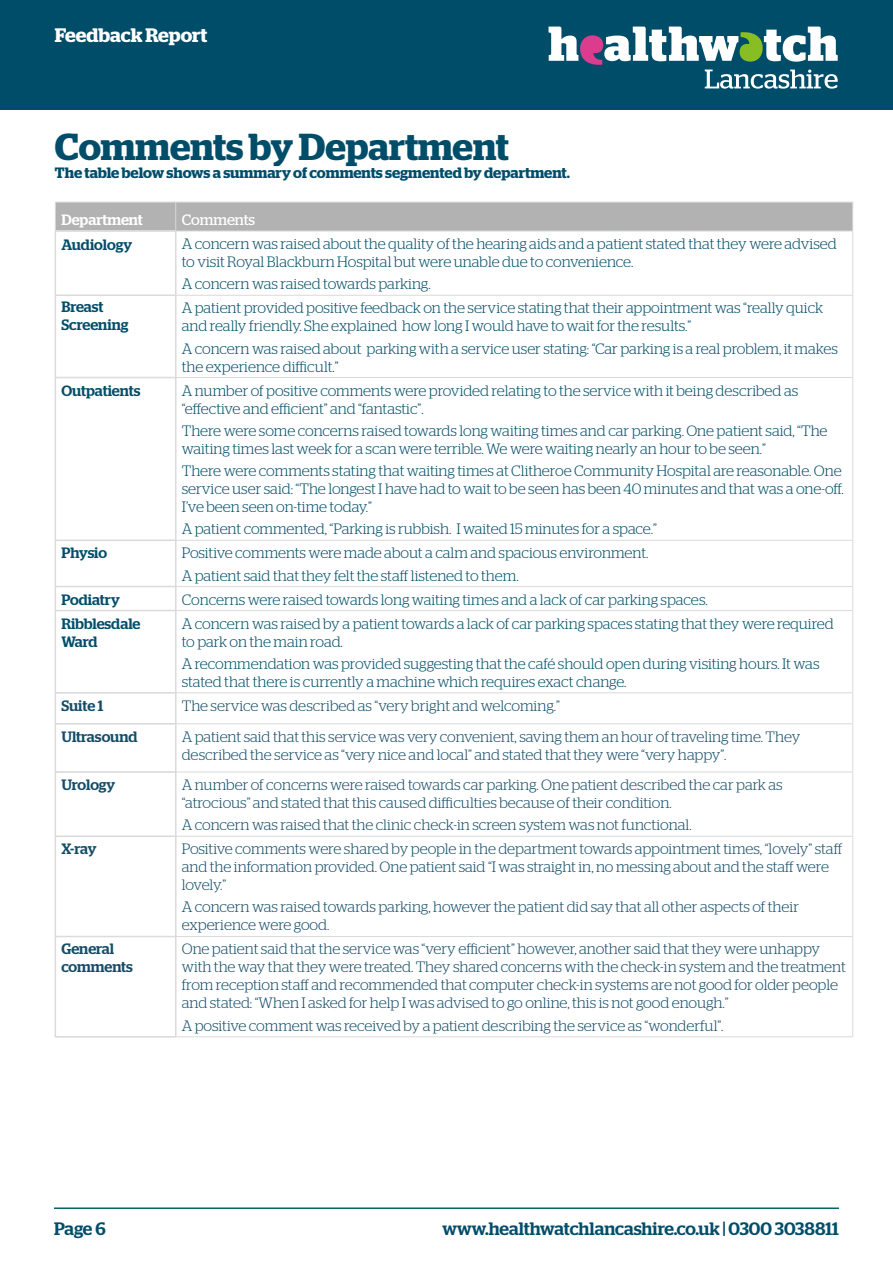
<style>
.page{position:relative;width:893px;height:1263px;background:#fff}
.page>*{position:absolute;margin:0;border:0;box-sizing:border-box;transform-origin:0 0}
.t1{font:600 37.5px "Stag";color:#004d6a}
.t2{font:600 19.5px "Stag";letter-spacing:-.005em;color:#fff}
.t3{font:500 18px "Stag";color:#004d6a}
.t4{font:300 15px/18px "Stag";color:#024d68}
.t5{font:300 15px/18px "Stag";color:#144c67}
.t6{font:500 15px/18px "Stag";color:#024d68}
.t7{font:600 15px "Stag";color:#004d6a}
.t8{font:500 15px/18px "Stag";letter-spacing:-.005em;color:#144c67}
.t9{font:500 15px "Stag";color:#fff}
.t10{font:15px "Stag";color:#fff}
</style>
<div class="page">
<div style="left:0;top:0;width:893px;height:110px;background:#004d6a"></div>
<svg style="left:549px;top:27px;width:289px;height:62px"></svg>
<hr style="left:54px;top:1207px;width:785px;height:2px;background:#066">
<div style="left:55px;top:202px;width:798px;height:29px;background:#b3b2b2"></div>
<hr style="left:175px;top:231px;width:678px;height:1px;background:#dadada">
<hr style="left:852px;top:231px;width:1px;height:64px;background:#dadada">
<hr style="left:176px;top:295px;width:677px;height:1px;background:#dadada">
<hr style="left:852px;top:296px;width:1px;height:81px;background:#dadada">
<hr style="left:176px;top:377px;width:677px;height:1px;background:#dadada">
<hr style="left:852px;top:378px;width:1px;height:162px;background:#dadada">
<hr style="left:176px;top:540px;width:677px;height:1px;background:#dadada">
<hr style="left:852px;top:541px;width:1px;height:45px;background:#dadada">
<hr style="left:176px;top:586px;width:677px;height:1px;background:#dadada">
<svg style="left:852px;top:587px;width:1px;height:23px"></svg>
<hr style="left:176px;top:610px;width:677px;height:1px;background:#dadada">
<hr style="left:852px;top:611px;width:1px;height:81px;background:#dadada">
<hr style="left:176px;top:692px;width:677px;height:1px;background:#dadada">
<hr style="left:852px;top:693px;width:1px;height:30px;background:#dadada">
<hr style="left:176px;top:723px;width:677px;height:1px;background:#dadada">
<hr style="left:852px;top:724px;width:1px;height:48px;background:#dadada">
<hr style="left:176px;top:772px;width:677px;height:1px;background:#dadada">
<hr style="left:852px;top:772px;width:1px;height:64px;background:#dadada">
<hr style="left:176px;top:836px;width:677px;height:1px;background:#dadada">
<hr style="left:852px;top:837px;width:1px;height:99px;background:#dadada">
<hr style="left:176px;top:936px;width:677px;height:1px;background:#dadada">
<hr style="left:852px;top:937px;width:1px;height:99px;background:#dadada">
<hr style="left:176px;top:1036px;width:677px;height:1px;background:#dadada">
<hr style="left:55px;top:230px;width:121px;height:1px;background:#dadada">
<hr style="left:55px;top:231px;width:121px;height:1px;background:#dadada">
<hr style="left:55px;top:231px;width:1px;height:64px;background:#dadada">
<hr style="left:175px;top:231px;width:1px;height:64px;background:#dadada">
<hr style="left:176px;top:231px;width:1px;height:64px;background:#dadada">
<hr style="left:55px;top:295px;width:121px;height:1px;background:#dadada">
<hr style="left:55px;top:296px;width:1px;height:81px;background:#dadada">
<hr style="left:175px;top:296px;width:1px;height:81px;background:#dadada">
<hr style="left:176px;top:295px;width:1px;height:82px;background:#dadada">
<hr style="left:175px;top:377px;width:1px;height:163px;background:#dadada">
<hr style="left:176px;top:377px;width:1px;height:163px;background:#dadada">
<hr style="left:175px;top:540px;width:1px;height:46px;background:#dadada">
<hr style="left:176px;top:540px;width:1px;height:46px;background:#dadada">
<svg style="left:175px;top:586px;width:2px;height:24px"></svg>
<hr style="left:175px;top:610px;width:1px;height:83px;background:#dadada">
<hr style="left:176px;top:610px;width:1px;height:83px;background:#dadada">
<hr style="left:175px;top:693px;width:1px;height:31px;background:#dadada">
<hr style="left:176px;top:693px;width:1px;height:31px;background:#dadada">
<hr style="left:175px;top:724px;width:1px;height:48px;background:#dadada">
<hr style="left:176px;top:724px;width:1px;height:48px;background:#dadada">
<hr style="left:175px;top:772px;width:1px;height:64px;background:#dadada">
<hr style="left:176px;top:772px;width:1px;height:64px;background:#dadada">
<hr style="left:175px;top:836px;width:1px;height:100px;background:#dadada">
<hr style="left:176px;top:836px;width:1px;height:100px;background:#dadada">
<hr style="left:175px;top:936px;width:1px;height:100px;background:#dadada">
<hr style="left:176px;top:936px;width:1px;height:100px;background:#dadada">
<hr style="left:55px;top:377px;width:120px;height:1px;background:#dadada">
<hr style="left:55px;top:378px;width:1px;height:162px;background:#dadada">
<hr style="left:55px;top:540px;width:120px;height:1px;background:#dadada">
<hr style="left:55px;top:541px;width:1px;height:45px;background:#dadada">
<hr style="left:55px;top:586px;width:120px;height:1px;background:#dadada">
<svg style="left:55px;top:587px;width:1px;height:23px"></svg>
<hr style="left:55px;top:610px;width:120px;height:1px;background:#dadada">
<hr style="left:55px;top:611px;width:1px;height:81px;background:#dadada">
<hr style="left:55px;top:692px;width:120px;height:1px;background:#dadada">
<hr style="left:55px;top:693px;width:120px;height:1px;background:#dadada">
<hr style="left:55px;top:693px;width:1px;height:30px;background:#dadada">
<hr style="left:55px;top:723px;width:120px;height:1px;background:#dadada">
<hr style="left:55px;top:724px;width:120px;height:1px;background:#dadada">
<hr style="left:55px;top:724px;width:1px;height:48px;background:#dadada">
<hr style="left:55px;top:771px;width:120px;height:1px;background:#dadada">
<hr style="left:55px;top:772px;width:120px;height:1px;background:#dadada">
<hr style="left:55px;top:772px;width:1px;height:64px;background:#dadada">
<hr style="left:55px;top:836px;width:120px;height:1px;background:#dadada">
<hr style="left:55px;top:837px;width:1px;height:99px;background:#dadada">
<hr style="left:55px;top:936px;width:120px;height:1px;background:#dadada">
<hr style="left:55px;top:937px;width:1px;height:99px;background:#dadada">
<hr style="left:55px;top:1036px;width:121px;height:1px;background:#dadada">
<hr style="left:55px;top:1037px;width:121px;height:1px;background:#dadada">
<h2 class="t2" style="left:55px;top:23px;width:154px">Feedback Report</h2>
<h1 class="t1" style="left:55px;top:124px;width:455px">Comments by Department</h1>
<p class="t7" style="left:55px;top:164px;width:516px">The table below shows a summary of comments segmented by department.</p>
<p class="t9" style="left:61px;top:211px;width:83px">Department</p>
<p class="t10" style="left:182px;top:211px;width:75px">Comments</p>
<p class="t6" style="left:61px;top:235px;width:72px">Audiology</p>
<p class="t4" style="left:182px;top:235px;width:656px">A concern was raised about the quality of the hearing aids and a patient stated that they were advised to visit Royal Blackburn Hospital but were unable due to convenience.</p>
<p class="t4" style="left:182px;top:275px;width:250px">A concern was raised towards parking.</p>
<p class="t6" style="left:61px;top:298px;width:69px">Breast<br>Screening</p>
<p class="t4" style="left:182px;top:299px;width:643px">A patient provided positive feedback on the service stating that their appointment was “really quick and really friendly. She explained how long I would have to wait for the results.”</p>
<p class="t4" style="left:182px;top:339px;width:658px">A concern was raised about parking with a service user stating: “Car parking is a real problem, it makes the experience difficult.”</p>
<p class="t6" style="left:61px;top:381px;width:80px">Outpatients</p>
<p class="t4" style="left:182px;top:381px;width:618px">A number of positive comments were provided relating to the service with it being described as “effective and efficient” and “fantastic”.</p>
<p class="t4" style="left:182px;top:421px;width:647px">There were some concerns raised towards long waiting times and car parking. One patient said, “The waiting times last week for a scan were terrible. We were waiting nearly an hour to be seen.”</p>
<p class="t4" style="left:182px;top:461px;width:664px">There were comments stating that waiting times at Clitheroe Community Hospital are reasonable. One service user said: “The longest I have had to wait to be seen has been 40 minutes and that was a one-off.<br>I’ve been seen on-time today.”</p>
<p class="t4" style="left:182px;top:520px;width:477px">A patient commented, “Parking is rubbish. I waited 15 minutes for a space.”</p>
<p class="t6" style="left:61px;top:544px;width:47px">Physio</p>
<p class="t4" style="left:182px;top:542px;width:468px;line-height:22.2px">Positive comments were made about a calm and spacious environment.<br>A patient said that they felt the staff listened to them.</p>
<p class="t6" style="left:61px;top:590px;width:60px">Podiatry</p>
<p class="t4" style="left:182px;top:590px;width:527px">Concerns were raised towards long waiting times and a lack of car parking spaces.</p>
<p class="t6" style="left:61px;top:614px;width:81px">Ribblesdale<br>Ward</p>
<p class="t4" style="left:182px;top:614px;width:654px">A concern was raised by a patient towards a lack of car parking spaces stating that they were required to park on the main road.</p>
<p class="t4" style="left:182px;top:654px;width:639px">A recommendation was provided suggesting that the café should open during visiting hours. It was stated that there is currently a machine which requires exact change.</p>
<p class="t8" style="left:61px;top:696px;width:44px">Suite 1</p>
<p class="t5" style="left:182px;top:696px;width:380px">The service was described as “very bright and welcoming.”</p>
<p class="t8" style="left:61px;top:727px;width:78px">Ultrasound</p>
<p class="t5" style="left:182px;top:727px;width:620px">A patient said that this service was very convenient, saving them an hour of traveling time. They described the service as “very nice and local” and stated that they were “very happy”.</p>
<p class="t8" style="left:61px;top:775px;width:56px">Urology</p>
<p class="t5" style="left:182px;top:775px;width:602px">A number of concerns were raised towards car parking. One patient described the car park as “atrocious” and stated that this caused difficulties because of their condition.</p>
<p class="t5" style="left:182px;top:816px;width:511px">A concern was raised that the clinic check-in screen system was not functional.</p>
<p class="t8" style="left:61px;top:840px;width:37px">X-ray</p>
<p class="t5" style="left:182px;top:840px;width:662px">Positive comments were shared by people in the department towards appointment times, “lovely” staff and the information provided. One patient said “I was straight in, no messing about and the staff were lovely.”</p>
<p class="t5" style="left:182px;top:898px;width:619px">A concern was raised towards parking, however the patient did say that all other aspects of their experience were good.</p>
<p class="t8" style="left:61px;top:940px;width:73px">General comments</p>
<p class="t5" style="left:182px;top:940px;width:665px">One patient said that the service was “very efficient” however, another said that they were unhappy with the way that they were treated. They shared concerns with the check-in system and the treatment from reception staff and recommended that computer check-in systems are not good for older people and stated: “When I asked for help I was advised to go online, this is not good enough.”</p>
<p class="t5" style="left:182px;top:1016px;width:543px">A positive comment was received by a patient describing the service as “wonderful”.</p>
<p class="t3" style="left:54px;top:1218px;width:53px">Page 6</p>
<p class="t3" style="left:443px;top:1218px;width:398px">www.healthwatchlancashire.co.uk | 0300 3038811</p>
</div>
